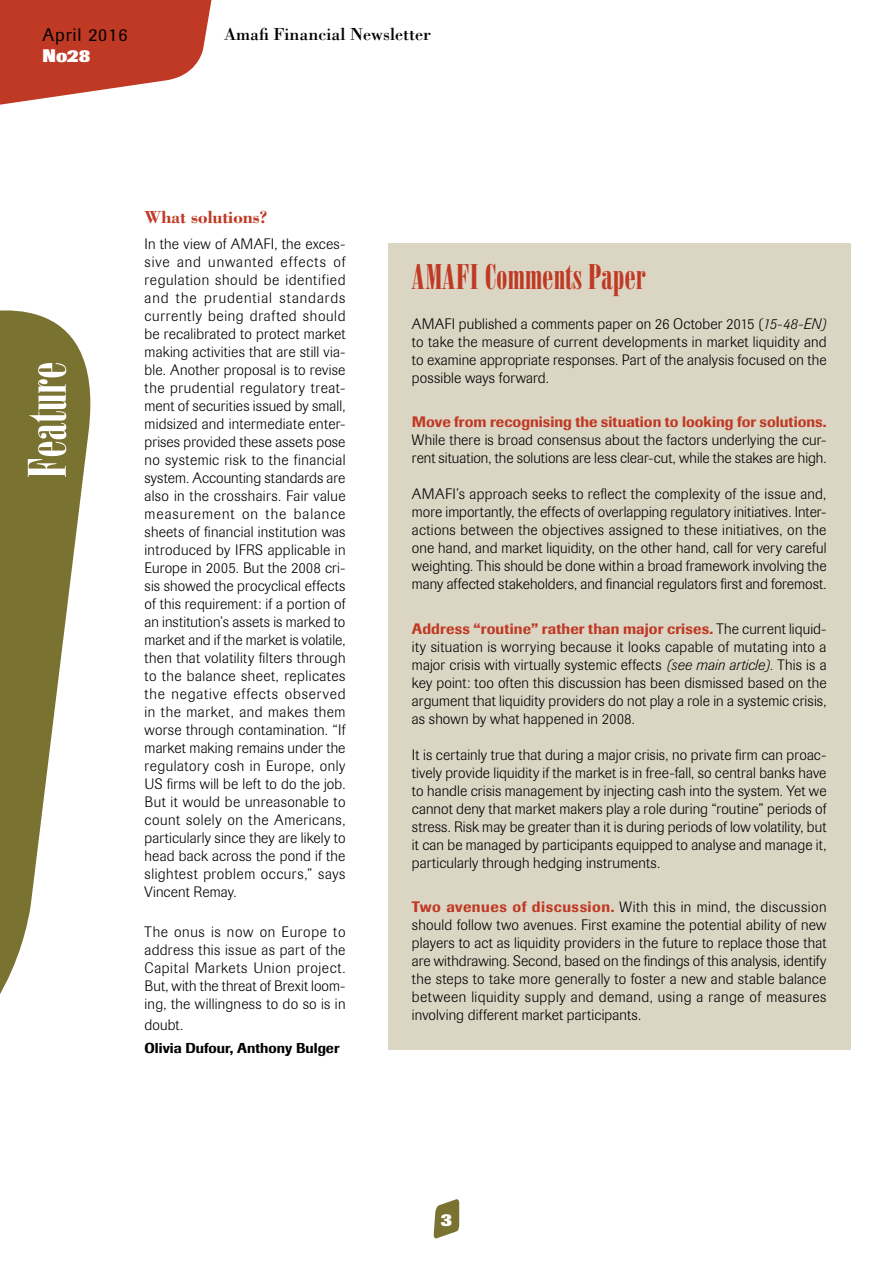
<style>
.page{position:relative;width:893px;height:1263px;background:#fff}
.page>*{position:absolute;margin:0;border:0;box-sizing:border-box;transform-origin:0 0}
.t1{font:52.5px "Bodoni Poster Compressed";color:#fff}
.t2{font:34.5px "Bodoni Poster Compressed";color:#c03924}
.t3{font:18px "Bodoni";color:#000}
.t4{font:700 18px "Bodoni";letter-spacing:-.01em;color:#c03924}
.t5{font:18px "Imago";letter-spacing:.05em;color:#000}
.t6{font:800 18px "Imago";color:#fff}
.t7{font:300 15px/18px "Imago";letter-spacing:.01em;color:#000;text-align:justify}
.t8{font:500 15px "Imago";color:#c03924}
.t9{font:500 14.25px "Imago";color:#000}
.s1{font-style:italic}
.s2{font-weight:500;color:#c03924}
</style>
<div class="page">
<svg style="left:433px;top:1199px;width:26px;height:40px"></svg>
<svg style="left:0;top:0;width:212px;height:105px"></svg>
<svg style="left:0;top:310px;width:91px;height:684px;fill:#7a7231"></svg>
<div style="left:388px;top:243px;width:462px;height:806px;background:#dbd6c4"></div>
<p class="t5" style="left:43px;top:24px;width:86px">April 2016</p>
<p class="t3" style="left:224px;top:23px;width:209px">Amafi Financial Newsletter</p>
<p class="t6" style="left:43px;top:45px;width:50px">No28</p>
<h1 class="t1" style="left:17px;top:478px;width:118px;rotate:-90deg">Feature</h1>
<p class="t4" style="left:145px;top:205px;width:124px">What solutions?</p>
<p class="t7" style="left:145px;top:235px;width:202px">In the view of AMAFI, the exces&shy;sive and unwanted effects of regulation should be identified and the prudential standards currently being drafted should be recalibrated to protect market making activities that are still via&shy;ble. Another proposal is to revise the prudential regulatory treat&shy;ment of securities issued by small, midsized and intermediate enter&shy;prises provided these assets pose no systemic risk to the financial system. Accounting standards are also in the crosshairs. Fair value measurement on the balance sheets of financial institution was introduced by IFRS applicable in Europe in 2005. But the 2008 cri&shy;sis showed the procyclical effects of this requirement: if a portion of an institution’s assets is marked to market and if the market is volatile, then that volatility filters through to the balance sheet, replicates the negative effects observed in the market, and makes them worse through contamination. “If market making remains under the regulatory cosh in Europe, only US firms will be left to do the job.<br>But it would be unreasonable to count solely on the Americans, particularly since they are likely to head back across the pond if the slightest problem occurs,” says Vincent Remay.</p>
<p class="t7" style="left:145px;top:923px;width:202px">The onus is now on Europe to address this issue as part of the Capital Markets Union project.<br>But, with the threat of Brexit loom&shy;ing, the willingness to do so is in</p>
<p class="t7" style="left:145px;top:1016px;width:40px">doubt.</p>
<p class="t9" style="left:145px;top:1039px;width:196px">Olivia Dufour, Anthony Bulger</p>
<h2 class="t2" style="left:412px;top:257px;width:235px">AMAFI Comments Paper</h2>
<p class="t7" style="left:412px;top:315px;width:416px">AMAFI published a comments paper on 26 October 2015 (<span class="s1">15-48-EN) </span>to take the measure of current developments in market liquidity and to examine appropriate responses. Part of the analysis focused on the possible ways forward.</p>
<p class="t8" style="left:412px;top:413px;width:416px">Move from recognising the situation to looking for solutions.</p>
<p class="t7" style="left:412px;top:431px;width:416px">While there is broad consensus about the factors underlying the cur&shy;rent situation, the solutions are less clear-cut, while the stakes are high.</p>
<p class="t7" style="left:412px;top:485px;width:416px">AMAFI’s approach seeks to reflect the complexity of the issue and, more importantly, the effects of overlapping regulatory initiatives. Inter&shy;actions between the objectives assigned to these initiatives, on the one hand, and market liquidity, on the other hand, call for very careful weighting. This should be done within a broad framework involving the many affected stakeholders, and financial regulators first and foremost.</p>
<p class="t7" style="left:412px;top:620px;width:416px"><span class="s2">Address “routine” rather than major crises.</span> The current liquid&shy;ity situation is worrying because it looks capable of mutating into a major crisis with virtually systemic effects <span class="s1">(see main article).</span> This is a key point: too often this discussion has been dismissed based on the argument that liquidity providers do not play a role in a systemic crisis, as shown by what happened in 2008.</p>
<p class="t7" style="left:412px;top:746px;width:416px">It is certainly true that during a major crisis, no private firm can proac&shy;tively provide liquidity if the market is in free-fall, so central banks have to handle crisis management by injecting cash into the system. Yet we cannot deny that market makers play a role during “routine” periods of stress. Risk may be greater than it is during periods of low volatility, but it can be managed by participants equipped to analyse and manage it, particularly through hedging instruments.</p>
<p class="t7" style="left:412px;top:898px;width:416px"><span class="s2">Two avenues of discussion.</span> With this in mind, the discussion should follow two avenues. First examine the potential ability of new players to act as liquidity providers in the future to replace those that are withdrawing. Second, based on the findings of this analysis, identify the steps to take more generally to foster a new and stable balance between liquidity supply and demand, using a range of measures involving different market participants.</p>
<p class="t6" style="left:441px;top:1209px;width:13px">3</p>
</div>
